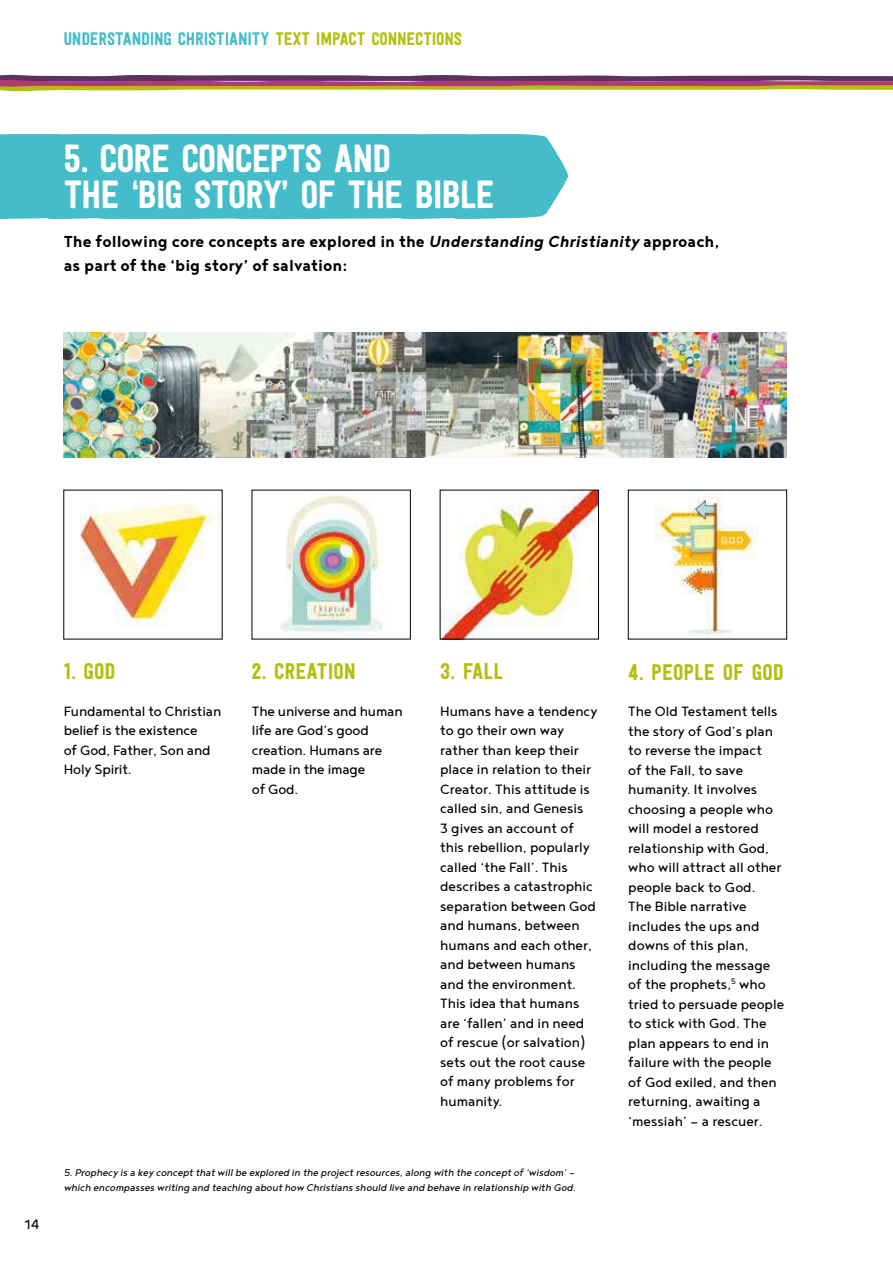
<style>
.page{position:relative;width:893px;height:1263px;background:#fff}
.page>*{position:absolute;margin:0;border:0;box-sizing:border-box;transform-origin:0 0}
.t1{font:39px/36px "Festivo Letters No 1";letter-spacing:-.03em;color:#fff}
.t2{font:22.5px "Festivo Letters No 1";color:#b5be0e}
.t3{font:700 19.5px/24px "Noyh";color:#000}
.t4{font:18px "Festivo Letters No 1";letter-spacing:-.01em;color:#45bcc9}
.t5{font:16.5px/19.5px "Noyh";color:#000}
.t6{font:italic 12px/15px "Noyh";color:#000}
.s1{color:#b5be0e}
.s2{font-style:italic}
</style>
<div class="page">
<svg style="left:0;top:74px;width:893px;height:18px"></svg>
<div style="left:0;top:134px;width:568px;height:85px;background:#45bcc9"></div>
<img style="left:80px;top:503px;width:140px;height:125px">
<img style="left:280px;top:495px;width:103px;height:138px">
<img style="left:442px;top:492px;width:155px;height:145px">
<img style="left:655px;top:498px;width:103px;height:139px">
<div style="left:628px;top:490px;width:159px;height:149px;border:1px solid #000"></div>
<img style="left:64px;top:333px;width:723px;height:124px">
<p class="t4" style="left:64px;top:28px;width:400px">UNDERSTANDING CHRISTIANITY <span class="s1">TEXT IMPACT CONNECTIONS</span></p>
<h1 class="t1" style="left:64px;top:140px;width:432px">5. CORE CONCEPTS AND<br>THE ‘BIG STORY’ OF THE BIBLE</h1>
<p class="t3" style="left:64px;top:228px;width:657px">The following core concepts are explored in the <span class="s2">Understanding Christianity</span> approach, as part of the ‘big story’ of salvation:</p>
<p class="t5" style="left:25px;top:1214px;width:16px">14</p>
<h2 class="t2" style="left:64px;top:658px;width:53px">1. GOD</h2>
<p class="t5" style="left:64px;top:701px;width:159px">Fundamental to Christian belief is the existence<br>of God, Father, Son and<br>Holy Spirit.</p>
<h2 class="t2" style="left:252px;top:658px;width:105px">2. CREATION</h2>
<p class="t5" style="left:252px;top:701px;width:152px">The universe and human life are God’s good creation. Humans are made in the image<br>of God.</p>
<h2 class="t2" style="left:440px;top:658px;width:65px">3. FALL</h2>
<p class="t5" style="left:440px;top:701px;width:159px">Humans have a tendency to go their own way rather than keep their place in relation to their<br>Creator. This attitude is called sin, and Genesis<br>3 gives an account of this rebellion, popularly called ‘the Fall’. This describes a catastrophic separation between God and humans, between humans and each other, and between humans and the environment.<br>This idea that humans are ‘fallen’ and in need of rescue (or salvation) sets out the root cause of many problems for humanity.</p>
<p class="t6" style="left:64px;top:1164px;width:513px">5. Prophecy is a key concept that will be explored in the project resources, along with the concept of ‘wisdom’ — which encompasses writing and teaching about how Christians should live and behave in relationship with God.</p>
<h2 class="t2" style="left:628px;top:658px;width:157px">4. PEOPLE OF GOD</h2>
<p class="t5" style="left:628px;top:701px;width:157px">The Old Testament tells the story of God’s plan to reverse the impact<br>of the Fall, to save humanity. It involves choosing a people who will model a restored relationship with God, who will attract all other people back to God.<br>The Bible narrative includes the ups and downs of this plan, including the message of the prophets,<sup>5</sup> who tried to persuade people to stick with God. The plan appears to end in failure with the people of God exiled, and then returning, awaiting a ‘messiah’ — a rescuer.</p>
</div>
